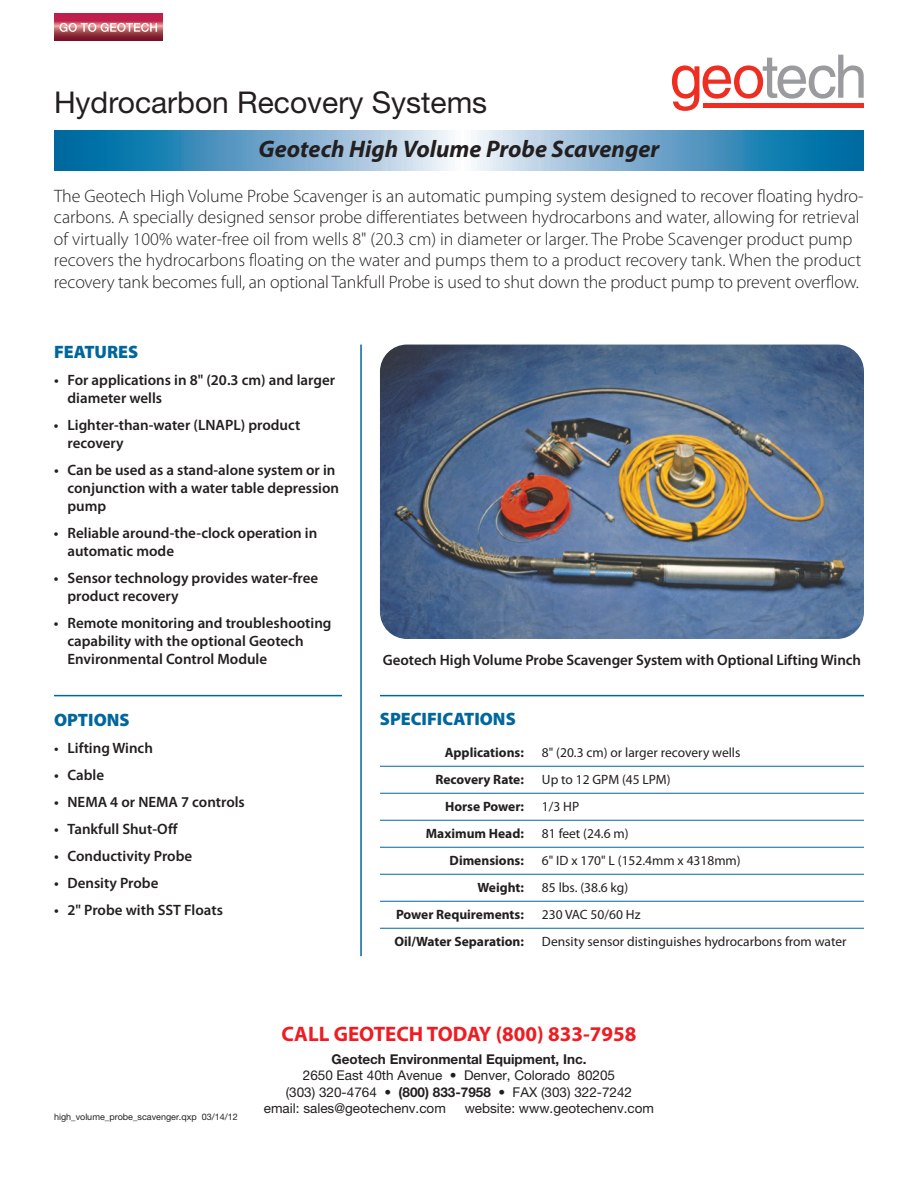
<style>
.page{position:relative;width:918px;height:1188px;background:#fff}
.page>*{position:absolute;margin:0;border:0;box-sizing:border-box;transform-origin:0 0}
.t1{font:30px "Helvetica Neue";color:#231f20}
.t2{font:italic 700 24px "Myriad Pro";color:#231f20}
.t3{font:700 21px "Myriad Pro";color:#ee1d23}
.t4{font:300 18px/21.6px "Myriad Pro";color:#231f20}
.t5{font:900 18px "Myriad Pro";color:#00679d}
.t6{font:600 15px/18px "Myriad Pro";color:#231f20}
.t7{font:13.5px "Myriad Pro";color:#231f20}
.t8{font:13.5px "Helvetica Neue";color:#231f20}
.t9{font:700 13.5px "Myriad Pro";color:#231f20}
.t10{font:700 13.5px "Helvetica Neue";color:#231f20}
.t11{font:9px "Helvetica Neue";color:#231f20}
.s1{font-size:14.25px}
.s2{font-weight:700}
</style>
<div class="page">
<svg style="left:672px;top:55px;width:192px;height:56px"></svg>
<div style="left:703px;top:103px;width:161px;height:5px;background:#ee2e22"></div>
<hr style="left:380px;top:695px;width:484px;height:1px;background:#00679d">
<svg style="left:54px;top:130px;width:810px;height:41px;background:#6aa6c9"></svg>
<svg style="left:55px;top:14px;width:108px;height:27px;background:#a52945"></svg>
<svg style="left:60px;top:23px;width:97px;height:9px"></svg>
<img style="left:380px;top:345px;width:484px;height:294px;border-radius:27px">
<hr style="left:360px;top:345px;width:2px;height:611px;background:#00679d">
<hr style="left:380px;top:766px;width:484px;height:1px;background:#00679d">
<hr style="left:380px;top:793px;width:484px;height:1px;background:#00679d">
<hr style="left:380px;top:820px;width:484px;height:1px;background:#00679d">
<hr style="left:380px;top:847px;width:484px;height:1px;background:#00679d">
<hr style="left:380px;top:874px;width:484px;height:1px;background:#00679d">
<hr style="left:380px;top:901px;width:484px;height:1px;background:#00679d">
<hr style="left:380px;top:928px;width:484px;height:1px;background:#00679d">
<hr style="left:54px;top:695px;width:288px;height:1px;background:#00679d">
<h1 class="t1" style="left:54px;top:92px;width:435px">Hydrocarbon Recovery Systems</h1>
<h2 class="t2" style="left:259px;top:140px;width:402px">Geotech High Volume Probe Scavenger</h2>
<p class="t4" style="left:54px;top:186px;width:811px">The Geotech High Volume Probe Scavenger is an automatic pumping system designed to recover floating hydro&shy;carbons. A specially designed sensor probe differentiates between hydrocarbons and water, allowing for retrieval of virtually 100% water-free oil from wells 8" (20.3 cm) in diameter or larger. The Probe Scavenger product pump recovers the hydrocarbons floating on the water and pumps them to a product recovery tank. When the product recovery tank becomes full, an optional Tankfull Probe is used to shut down the product pump to prevent overflow.</p>
<p class="t5" style="left:54px;top:345px;width:86px">FEATURES</p>
<p class="t6" style="left:67px;top:372px;width:269px;text-indent:-13px">• For applications in 8" (20.3 cm) and larger diameter wells</p>
<p class="t6" style="left:68px;top:417px;width:234px;text-indent:-14px">• Lighter-than-water (LNAPL) product recovery</p>
<p class="t6" style="left:67px;top:462px;width:273px;text-indent:-13px">• Can be used as a stand-alone system or in conjunction with a water table depression pump</p>
<p class="t6" style="left:67px;top:525px;width:251px;text-indent:-14px">• Reliable around-the-clock operation in automatic mode</p>
<p class="t6" style="left:67px;top:570px;width:252px;text-indent:-13px">• Sensor technology provides water-free product recovery</p>
<p class="t6" style="left:67px;top:615px;width:266px;text-indent:-13px">• Remote monitoring and troubleshooting capability with the optional Geotech<br>Environmental Control Module</p>
<p class="t5" style="left:54px;top:714px;width:77px">OPTIONS</p>
<p class="t6" style="left:54px;top:740px;width:100px"><span class="s1">•</span> Lifting Winch</p>
<p class="t6" style="left:54px;top:767px;width:52px">• Cable</p>
<p class="t6" style="left:54px;top:794px;width:192px">• NEMA 4 or NEMA 7 controls</p>
<p class="t6" style="left:54px;top:821px;width:125px">• Tankfull Shut-Off</p>
<p class="t6" style="left:54px;top:848px;width:140px">• Conductivity Probe</p>
<p class="t6" style="left:54px;top:875px;width:106px">• Density Probe</p>
<p class="t6" style="left:54px;top:902px;width:170px">• 2" Probe with SST Floats</p>
<p class="t6" style="left:383px;top:652px;width:480px">Geotech High Volume Probe Scavenger System with Optional Lifting Winch</p>
<p class="t5" style="left:380px;top:712px;width:137px">SPECIFICATIONS</p>
<p class="t9" style="left:445px;top:747px;width:81px">Applications:</p>
<p class="t7" style="left:542px;top:747px;width:200px">8" (20.3 cm) or larger recovery wells</p>
<p class="t9" style="left:435px;top:774px;width:90px">Recovery Rate:</p>
<p class="t7" style="left:542px;top:774px;width:130px">Up to 12 GPM (45 LPM)</p>
<p class="t9" style="left:445px;top:801px;width:80px">Horse Power:</p>
<p class="t7" style="left:542px;top:801px;width:39px">1/3 HP</p>
<p class="t9" style="left:426px;top:828px;width:100px">Maximum Head:</p>
<p class="t7" style="left:542px;top:828px;width:88px">81 feet (24.6 m)</p>
<p class="t9" style="left:450px;top:855px;width:76px">Dimensions:</p>
<p class="t7" style="left:542px;top:855px;width:200px">6" ID x 170" L (152.4mm x 4318mm)</p>
<p class="t9" style="left:478px;top:882px;width:48px">Weight:</p>
<p class="t7" style="left:542px;top:882px;width:88px">85 lbs. (38.6 kg)</p>
<p class="t9" style="left:396px;top:909px;width:129px">Power Requirements:</p>
<p class="t7" style="left:542px;top:909px;width:100px">230 VAC 50/60 Hz</p>
<p class="t9" style="left:394px;top:936px;width:131px">Oil/Water Separation:</p>
<p class="t7" style="left:542px;top:936px;width:306px">Density sensor distinguishes hydrocarbons from water</p>
<p class="t11" style="left:54px;top:1114px;width:185px">high_volume_probe_scavenger.qxp 03/14/12</p>
<h3 class="t3" style="left:282px;top:1026px;width:356px">CALL GEOTECH TODAY (800) 833-7958</h3>
<p class="t10" style="left:331px;top:1055px;width:257px">Geotech Environmental Equipment, Inc.</p>
<p class="t8" style="left:303px;top:1071px;width:314px">2650 East 40th Avenue • Denver, Colorado 80205</p>
<p class="t8" style="left:286px;top:1087px;width:348px">(303) 320-4764 • <span class="s2">(800) 833-7958</span> • FAX (303) 322-7242</p>
<p class="t8" style="left:264px;top:1103px;width:184px">email: sales@geotechenv.com</p>
<p class="t8" style="left:465px;top:1103px;width:191px">website: www.geotechenv.com</p>
</div>
